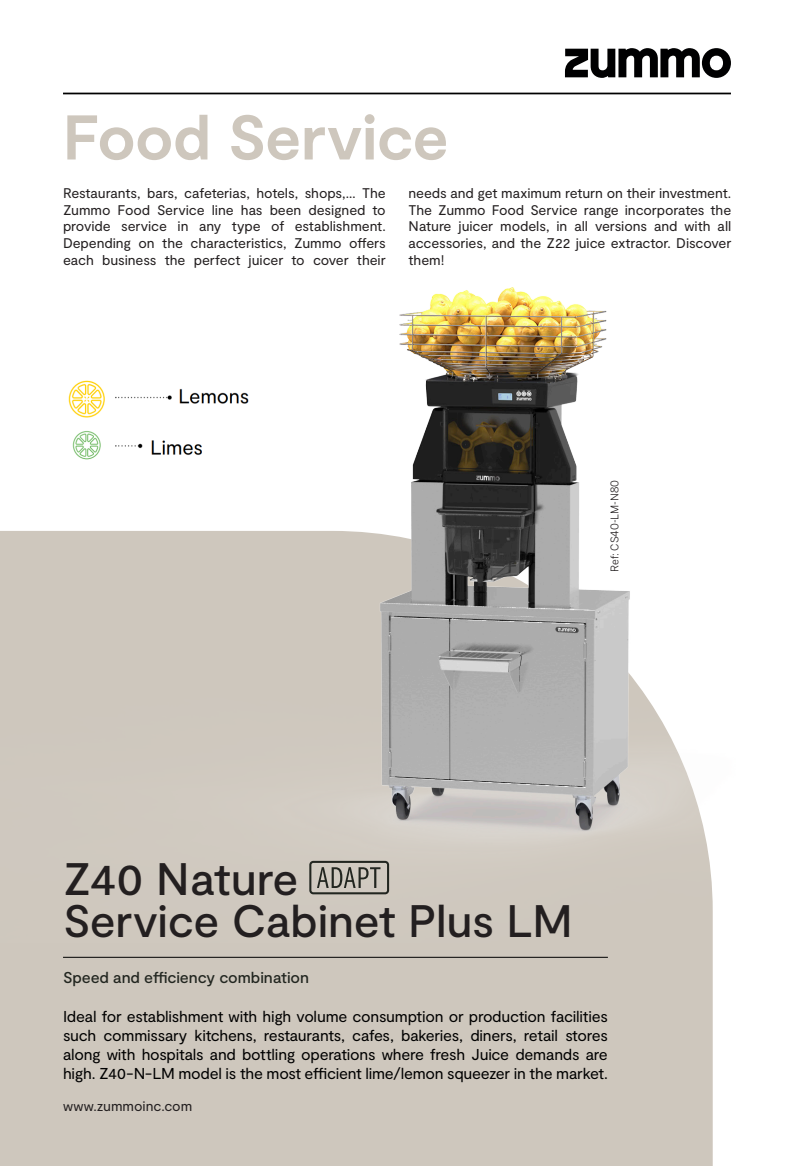
<style>
.page{position:relative;width:794px;height:1166px;background:#fff}
.page>*{position:absolute;margin:0;border:0;box-sizing:border-box;transform-origin:0 0}
.t1{font:700 63px "Moderat";letter-spacing:-.01em;color:#cec7bd}
.t2{font:500 45.5px "Moderat";letter-spacing:-.005em;color:#231f20}
.t3{font:15.75px/18.9px "Moderat";letter-spacing:-.02em;color:#000;text-align:justify}
.t4{font:500 15.75px "Moderat";letter-spacing:-.005em;color:#222620}
.t5{font:14px/16.8px "Moderat";letter-spacing:-.01em;color:#231f20;text-align:justify}
.t6{font:10.5px "Benton Sans";color:#231f20}
</style>
<div class="page">
<div style="left:0;top:943px;width:712px;height:223px;background:#cec7bd"></div>
<hr style="left:63px;top:93px;width:668px;height:1px;background:#000">
<svg style="left:565px;top:48px;width:166px;height:30px"></svg>
<hr style="left:63px;top:957px;width:545px;height:1px;background:#000">
<img style="left:0;top:287px;width:713px;height:656px">
<svg style="left:309px;top:861px;width:80px;height:33px;background:#99968d"></svg>
<img style="left:56px;top:369px;width:207px;height:97px">
<p class="t1" style="left:63px;top:101px;width:387px">Food Service</p>
<p class="t5" style="left:63px;top:185px;width:324px">Restaurants, bars, cafeterias, hotels, shops,… The Zummo Food Service line has been designed to provide service in any type of establishment.<br>Depending on the characteristics, Zummo offers each business the perfect juicer to cover their</p>
<p class="t5" style="left:408px;top:185px;width:324px">needs and get maximum return on their investment.<br>The Zummo Food Service range incorporates the Nature juicer models, in all versions and with all accessories, and the Z22 juice extractor. Discover them!</p>
<p class="t6" style="left:608px;top:571px;width:93px;rotate:-90deg">Ref: CS40-LM-N80</p>
<p class="t2" style="left:63px;top:852px;width:237px">Z40 Nature</p>
<p class="t2" style="left:63px;top:894px;width:511px">Service Cabinet Plus LM</p>
<p class="t4" style="left:63px;top:968px;width:248px">Speed and efficiency combination</p>
<p class="t3" style="left:63px;top:1007px;width:546px">Ideal for establishment with high volume consumption or production facilities such commissary kitchens, restaurants, cafes, bakeries, diners, retail stores along with hospitals and bottling operations where fresh Juice demands are high. Z40-N-LM model is the most efficient lime/lemon squeezer in the market.</p>
<p class="t5" style="left:63px;top:1098px;width:131px">www.zummoinc.com</p>
</div>
